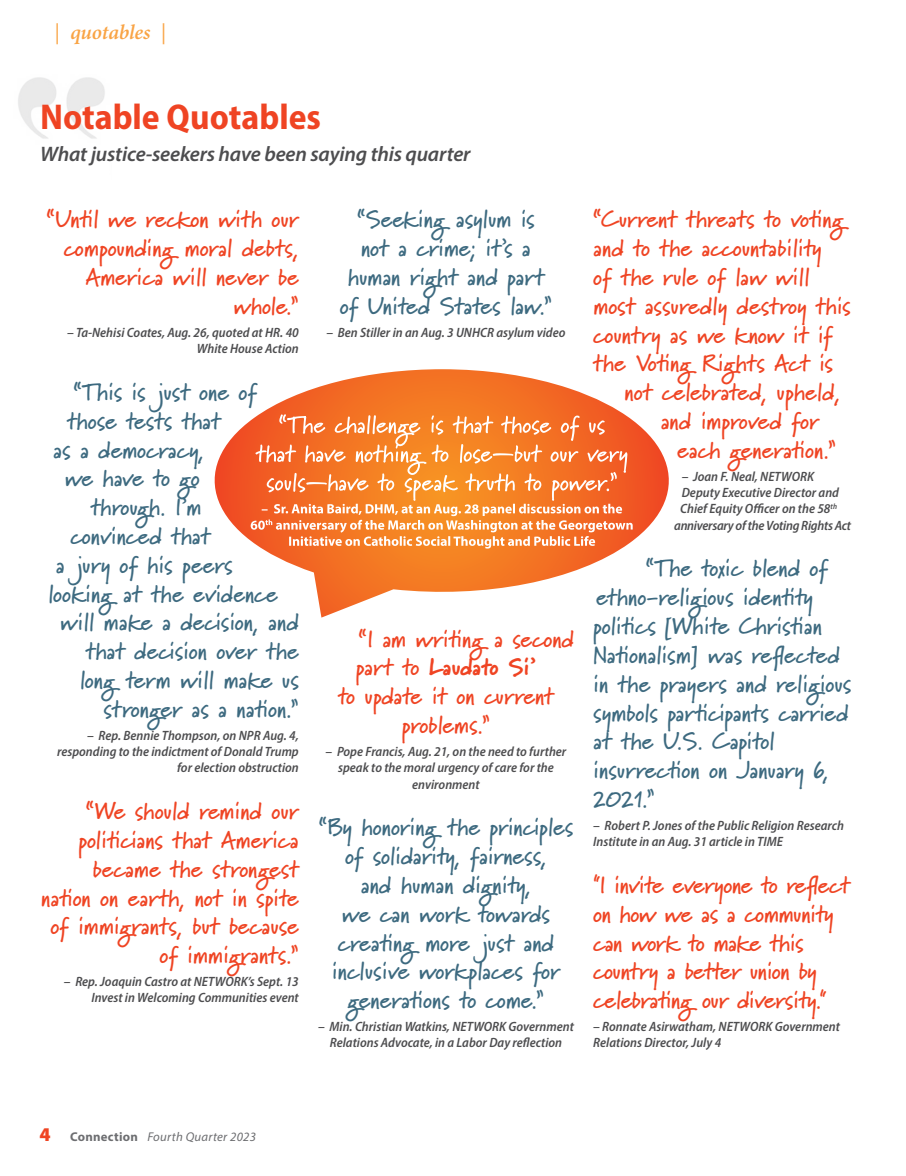
<style>
.page{position:relative;width:906px;height:1176px;background:#fff}
.page>*{position:absolute;margin:0;border:0;box-sizing:border-box;transform-origin:0 0}
.t1{font:700 semi-condensed 36px "Myriad Pro";color:#ef4423}
.t2{font:700 24px/28.8px "Marydale";color:#3d6a80;text-align:center}
.t3{font:700 24px/28.8px "Marydale";color:#ef4423;text-align:right}
.t4{font:900 24px "Marydale";letter-spacing:-.015em;color:#ef4423}
.t5{font:italic 600 21px "Myriad Pro";letter-spacing:-.01em;color:#4d4d4f}
.t6{font:italic 600 21px "Minion Pro";letter-spacing:-.005em;color:#f9a445}
.t7{font:italic 600 semi-condensed 13.5px/16.2px "Myriad Pro";color:#4d4d4f;text-align:right}
.t8{font:italic 600 semi-condensed 13.5px "Myriad Pro";letter-spacing:-.02em;color:#4d4d4f}
.t9{font:italic 12.75px "Myriad Pro";letter-spacing:.02em;color:#6d6e71}
.s1{font-weight:500;font-style:normal;font-stretch:condensed}
.s2{font-weight:700}
.s3{font-weight:900;font-style:normal;font-size:19.5px;color:#ef4423}
.s4{font-weight:700;font-style:normal}
</style>
<div class="page">
<img style="left:18px;top:77px;width:87px;height:62px">
<svg style="left:214px;top:369px;width:455px;height:248px"></svg>
<svg style="left:250px;top:414px;width:382px;height:134px;background:#f58a46"></svg>
<h3 class="t6" style="left:55px;top:18px;width:113px"><span class="s1">|</span> quotables <span class="s1">|</span></h3>
<h1 class="t1" style="left:40px;top:93px;width:282px">Notable Quotables</h1>
<h3 class="t5" style="left:40px;top:141px;width:432px">What justice-seekers have been saying this quarter</h3>
<h2 class="t3" style="left:46px;top:205px;width:254px">“Until we reckon with our compounding moral debts,<br>America will never be whole.”</h2>
<p class="t7" style="left:67px;top:324px;width:233px">– Ta-Nehisi Coates, Aug. 26, quoted at HR. 40<br>White House Action</p>
<h2 class="t2" style="left:73px;top:377px;width:185px">“This is just one of</h2>
<h2 class="t2" style="left:67px;top:406px;width:155px">those tests that</h2>
<h2 class="t2" style="left:53px;top:434px;width:152px">as a democracy,</h2>
<h2 class="t2" style="left:65px;top:463px;width:136px">we have to go</h2>
<h2 class="t2" style="left:91px;top:492px;width:112px">through. I’m</h2>
<h2 class="t2" style="left:71px;top:521px;width:141px">convinced that</h2>
<h2 class="t2" style="left:56px;top:550px;width:178px">a jury of his peers</h2>
<h2 class="t2" style="left:48px;top:578px;width:231px">looking at the evidence</h2>
<h2 class="t2" style="left:60px;top:607px;width:240px">will make a decision, and</h2>
<h2 class="t2" style="left:86px;top:636px;width:214px">that decision over the</h2>
<h2 class="t2" style="left:80px;top:665px;width:220px">long term will make us</h2>
<h2 class="t2" style="left:103px;top:694px;width:197px">stronger as a nation.”</h2>
<p class="t7" style="left:57px;top:726px;width:243px">– Rep. Bennie Thompson, on NPR Aug. 4, responding to the indictment of Donald Trump for election obstruction</p>
<h2 class="t3" style="left:41px;top:796px;width:259px">“We should remind our politicians that America became the strongest nation on earth, not in spite of immigrants, but because of immigrants.”</h2>
<p class="t7" style="left:64px;top:973px;width:236px">– Rep. Joaquin Castro at NETWORK’s Sept. 13<br>Invest in Welcoming Communities event</p>
<h2 class="t2" style="left:339px;top:205px;width:214px">“Seeking asylum is<br>not a crime; it’s a human right and part of United States law.”</h2>
<p class="t7" style="left:326px;top:324px;width:240px">– Ben Stiller in an Aug. 3 UNHCR asylum video</p>
<h2 class="t3" style="left:358px;top:623px;width:217px">“I am writing a second</h2>
<h2 class="t4" style="left:356px;top:653px;width:181px"><span class="s2">part to</span> Laudato Si’</h2>
<h2 class="t3" style="left:338px;top:681px;width:217px">to update it on current</h2>
<h2 class="t3" style="left:402px;top:710px;width:90px">problems.”</h2>
<p class="t7" style="left:325px;top:743px;width:242px;text-align:center">– Pope Francis, Aug. 21, on the need to further speak to the moral urgency of care for the environment</p>
<h2 class="t2" style="left:318px;top:812px;width:256px">“By honoring the principles of solidarity, fairness,<br>and human dignity,<br>we can work towards creating more just and inclusive workplaces for generations to come.”</h2>
<p class="t7" style="left:318px;top:1018px;width:257px;text-align:center">– Min. Christian Watkins, NETWORK Government<br>Relations Advocate, in a Labor Day reflection</p>
<h2 class="t3" style="left:593px;top:205px;width:252px">“Current threats to voting</h2>
<h2 class="t3" style="left:593px;top:233px;width:230px">and to the accountability</h2>
<h2 class="t3" style="left:593px;top:262px;width:218px">of the rule of law will</h2>
<h2 class="t3" style="left:593px;top:291px;width:259px">most assuredly destroy this</h2>
<h2 class="t3" style="left:593px;top:320px;width:241px">country as we know it if</h2>
<h2 class="t3" style="left:593px;top:349px;width:241px">the Voting Rights Act is</h2>
<h2 class="t3" style="left:624px;top:377px;width:217px">not celebrated, upheld,</h2>
<h2 class="t3" style="left:660px;top:406px;width:160px">and improved for</h2>
<h2 class="t3" style="left:676px;top:435px;width:160px">each generation.”</h2>
<p class="t7" style="left:681px;top:468px;width:134px">– Joan F. Neal, NETWORK</p>
<p class="t7" style="left:681px;top:484px;width:159px">Deputy Executive Director and</p>
<p class="t7" style="left:680px;top:500px;width:158px">Chief Equity Officer on the 58<sup>th</sup></p>
<p class="t8" style="left:674px;top:516px;width:178px">anniversary of the Voting Rights Act</p>
<h2 class="t2" style="left:593px;top:553px;width:259px;text-align:left;text-indent:52px">“The toxic blend of ethno-religious identity politics [White Christian<br>Nationalism] was reflected in the prayers and religious symbols participants carried at the U.S. Capitol insurrection on January 6,<br>2021.”</h2>
<p class="t7" style="left:593px;top:816px;width:252px;text-align:left">– Robert P. Jones of the Public Religion Research<br>Institute in an Aug. 31 article in TIME</p>
<h2 class="t3" style="left:593px;top:870px;width:258px;text-align:left">"I invite everyone to reflect on how we as a community can work to make this country a better union by celebrating our diversity."</h2>
<p class="t7" style="left:593px;top:1018px;width:248px;text-align:left">– Ronnate Asirwatham, NETWORK Government<br>Relations Director, July 4</p>
<p class="t9" style="left:40px;top:1128px;width:218px"><span class="s3">4</span> <span class="s4">Connection</span> Fourth Quarter 2023</p>
</div>
